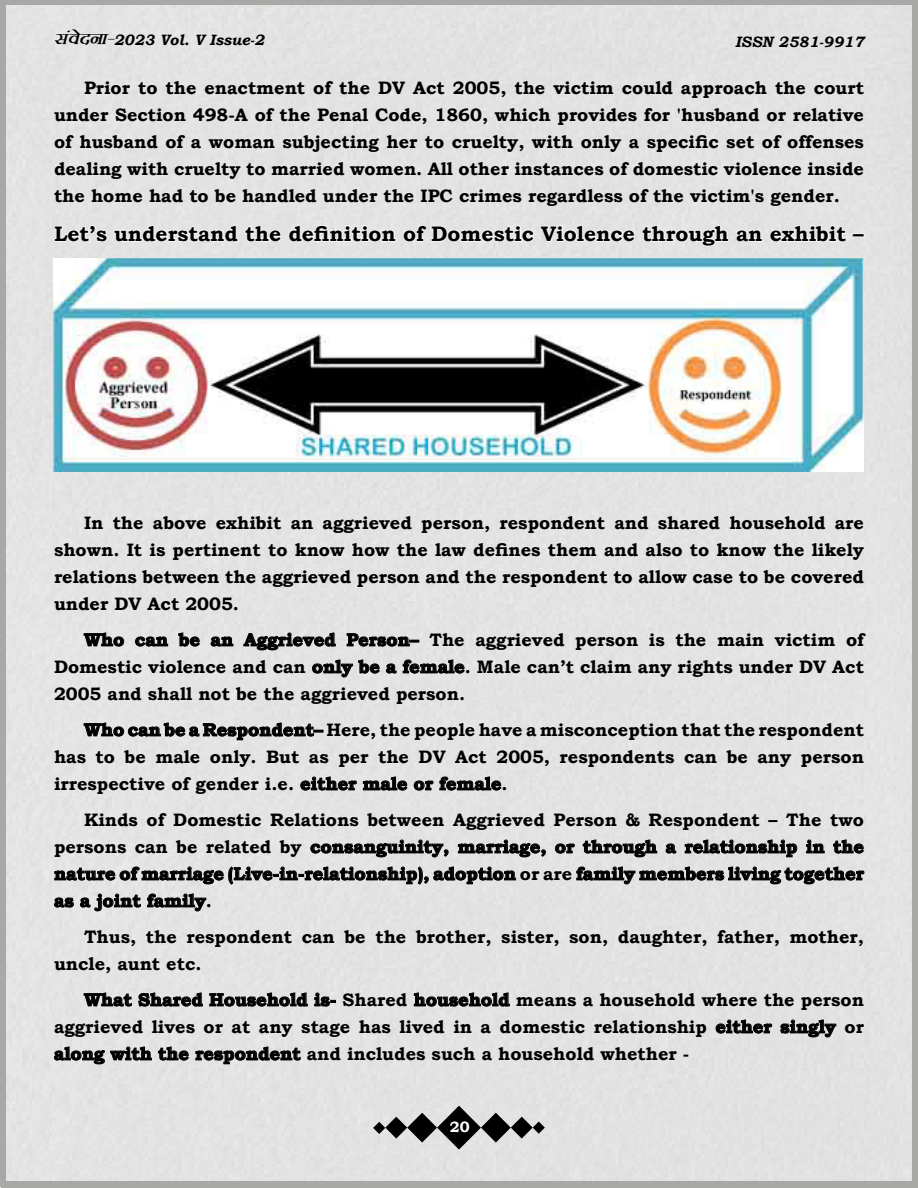
<style>
.page{position:relative;width:918px;height:1188px;background:#fff}
.page>*{position:absolute;margin:0;border:0;box-sizing:border-box;transform-origin:0 0}
.Eng__Text_Sub_Headin{font:700 21px "Bookman Old Style";color:#000}
.English_Paragrah{font:700 18px/27px "Bookman Old Style";color:#000;text-align:justify}
.t1{font:italic 700 15px "Bookman Old Style";color:#000}
.t2{font:700 15px "Bookman Old Style";color:#fff}
.s1{font-family:"Kruti Dev 100";font-size:19.5px}
</style>
<div class="page">
<div style="left:0;top:0;width:918px;height:1187px;background:#e3e3e3"></div>
<svg style="left:373px;top:1106px;width:172px;height:44px;background:#989897"></svg>
<svg style="left:53px;top:224px;width:794px;height:23px"></svg>
<div style="left:852px;top:233px;width:13px;height:4px;border:2px solid #fff"></div>
<svg style="left:84px;top:632px;width:40px;height:15px"></svg>
<svg style="left:135px;top:636px;width:33px;height:11px"></svg>
<svg style="left:178px;top:632px;width:22px;height:15px"></svg>
<svg style="left:210px;top:636px;width:23px;height:11px"></svg>
<svg style="left:243px;top:632px;width:93px;height:19px;background:#a1a1a1"></svg>
<svg style="left:347px;top:633px;width:72px;height:14px"></svg>
<svg style="left:312px;top:659px;width:68px;height:19px"></svg>
<svg style="left:386px;top:663px;width:11px;height:11px"></svg>
<svg style="left:403px;top:659px;width:62px;height:15px"></svg>
<svg style="left:84px;top:722px;width:239px;height:18px;background:#a8a8a8"></svg>
<svg style="left:300px;top:776px;width:57px;height:15px"></svg>
<svg style="left:363px;top:776px;width:45px;height:15px"></svg>
<svg style="left:414px;top:776px;width:88px;height:15px"></svg>
<svg style="left:310px;top:839px;width:139px;height:19px;background:#a5a5a5"></svg>
<svg style="left:458px;top:839px;width:88px;height:19px;background:#a4a4a4"></svg>
<svg style="left:555px;top:843px;width:20px;height:11px"></svg>
<svg style="left:583px;top:839px;width:74px;height:19px"></svg>
<svg style="left:665px;top:843px;width:11px;height:11px"></svg>
<svg style="left:685px;top:839px;width:112px;height:18px;background:#a0a09f"></svg>
<svg style="left:806px;top:839px;width:19px;height:15px"></svg>
<svg style="left:833px;top:839px;width:31px;height:15px"></svg>
<svg style="left:54px;top:866px;width:462px;height:19px;background:#a8a8a8"></svg>
<svg style="left:576px;top:866px;width:289px;height:19px;background:#a5a5a5"></svg>
<svg style="left:54px;top:897px;width:20px;height:11px"></svg>
<svg style="left:80px;top:893px;width:61px;height:19px"></svg>
<svg style="left:147px;top:893px;width:59px;height:19px"></svg>
<svg style="left:84px;top:992px;width:48px;height:15px"></svg>
<svg style="left:138px;top:992px;width:65px;height:15px"></svg>
<svg style="left:209px;top:992px;width:99px;height:15px"></svg>
<svg style="left:314px;top:992px;width:22px;height:15px"></svg>
<svg style="left:414px;top:992px;width:96px;height:15px"></svg>
<svg style="left:715px;top:1019px;width:57px;height:15px"></svg>
<svg style="left:780px;top:1019px;width:57px;height:19px"></svg>
<svg style="left:54px;top:1046px;width:98px;height:19px;background:#a7a7a7"></svg>
<svg style="left:158px;top:1046px;width:31px;height:15px"></svg>
<svg style="left:195px;top:1046px;width:106px;height:18px;background:#a4a4a4"></svg>
<img style="left:54px;top:258px;width:810px;height:214px">
<p class="t1" style="left:54px;top:29px;width:212px"><span class="s1">laosnuk&amp;</span>2023 Vol. V Issue-2</p>
<p class="t1" style="left:735px;top:32px;width:130px">ISSN 2581-9917</p>
<p class="English_Paragrah" style="left:54px;top:74px;width:812px;text-indent:30px">Prior to the enactment of the DV Act 2005, the victim could approach the court under Section 498-A of the Penal Code, 1860, which provides for 'husband or relative of husband of a woman subjecting her to cruelty, with only a specific set of offenses dealing with cruelty to married women. All other instances of domestic violence inside the home had to be handled under the IPC crimes regardless of the victim's gender.</p>
<p class="Eng__Text_Sub_Headin" style="left:54px;top:219px;width:811px">Let’s understand the definition of Domestic Violence through an exhibit –</p>
<p class="English_Paragrah" style="left:54px;top:509px;width:812px;text-indent:30px">In the above exhibit an aggrieved person, respondent and shared household are shown. It is pertinent to know how the law defines them and also to know the likely relations between the aggrieved person and the respondent to allow case to be covered under DV Act 2005.</p>
<p class="English_Paragrah" style="left:54px;top:626px;width:812px;text-indent:30px">Who can be an Aggrieved Person– The aggrieved person is the main victim of Domestic violence and can only be a female. Male can’t claim any rights under DV Act 2005 and shall not be the aggrieved person.</p>
<p class="English_Paragrah" style="left:54px;top:716px;width:811px;text-indent:30px">Who can be a Respondent– Here, the people have a misconception that the respondent has to be male only. But as per the DV Act 2005, respondents can be any person irrespective of gender i.e. either male or female.</p>
<p class="English_Paragrah" style="left:54px;top:806px;width:812px;text-indent:30px">Kinds of Domestic Relations between Aggrieved Person &amp; Respondent – The two persons can be related by consanguinity, marriage, or through a relationship in the nature of marriage (Live-in-relationship), adoption or are family members living together as a joint family.</p>
<p class="English_Paragrah" style="left:54px;top:923px;width:812px;text-indent:30px">Thus, the respondent can be the brother, sister, son, daughter, father, mother, uncle, aunt etc.</p>
<p class="English_Paragrah" style="left:54px;top:986px;width:811px;text-indent:30px">What Shared Household is- Shared household means a household where the person aggrieved lives or at any stage has lived in a domestic relationship either singly or along with the respondent and includes such a household whether -</p>
<p class="t2" style="left:450px;top:1116px;width:21px">20</p>
</div>
